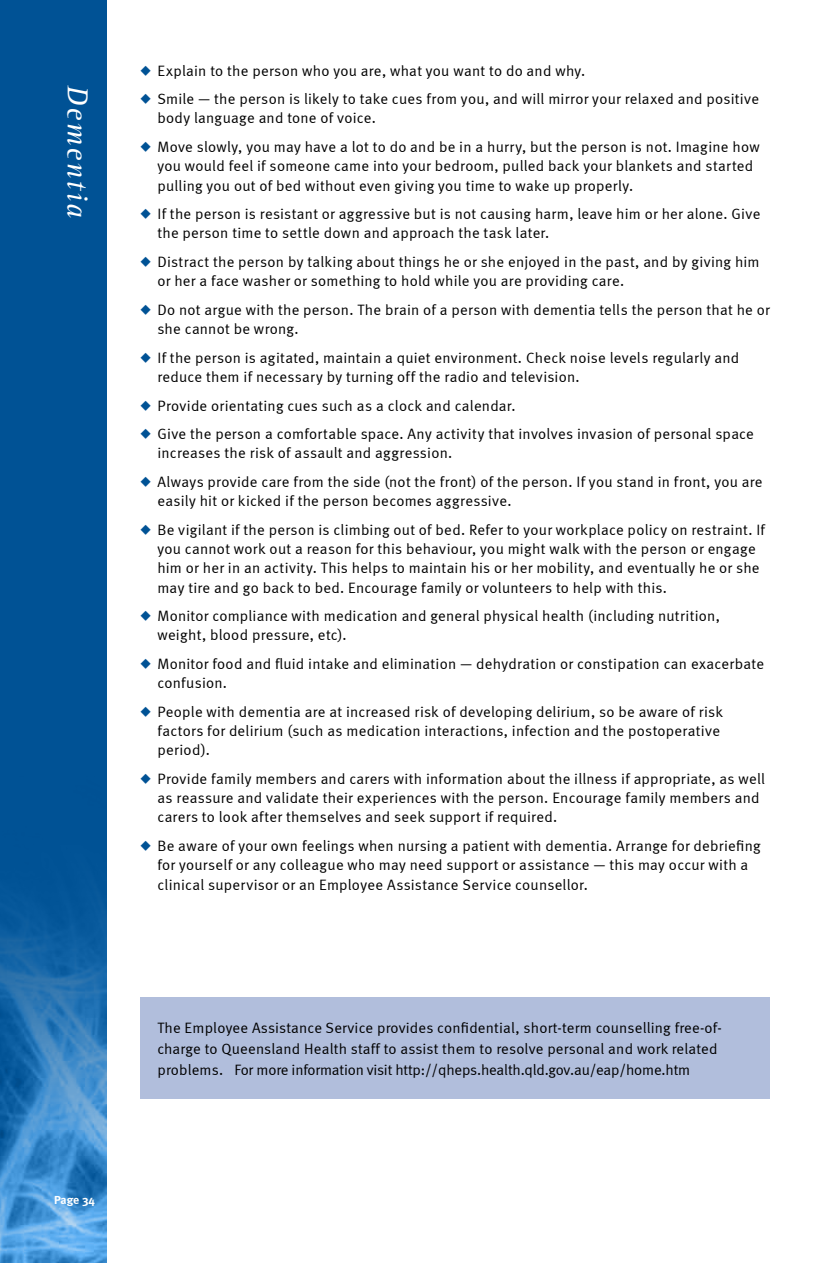
<style>
.page{position:relative;width:834px;height:1263px;background:#fff}
.page>*{position:absolute;margin:0;border:0;box-sizing:border-box;transform-origin:0 0}
.t1{font:italic 29.7px "Agfa Rotis Serif";letter-spacing:.075em;color:#fff}
.t2{font:15px/19.2px "Meta Normal";letter-spacing:.015em;color:#000}
.t3{font:700 12px "Meta";letter-spacing:-.005em;color:#fff}
.s1{color:#005295}
</style>
<div class="page">
<img style="left:0;top:0;width:106px;height:1263px">
<div style="left:140px;top:997px;width:630px;height:102px;background:#b1bedc"></div>
<h1 class="t1" style="left:96px;top:85px;width:134px;rotate:90deg">Dementia</h1>
<p class="t2" style="left:140px;top:61px;width:446px"><span class="s1">◆</span> Explain to the person who you are, what you want to do and why.</p>
<p class="t2" style="left:157px;top:89px;width:603px;text-indent:-17px"><span class="s1">◆</span> Smile — the person is likely to take cues from you, and will mirror your relaxed and positive body language and tone of voice.</p>
<p class="t2" style="left:157px;top:137px;width:603px;text-indent:-17px"><span class="s1">◆</span> Move slowly, you may have a lot to do and be in a hurry, but the person is not. Imagine how you would feel if someone came into your bedroom, pulled back your blankets and started pulling you out of bed without even giving you time to wake up properly.</p>
<p class="t2" style="left:157px;top:204px;width:604px;text-indent:-17px"><span class="s1">◆</span> If the person is resistant or aggressive but is not causing harm, leave him or her alone. Give the person time to settle down and approach the task later.</p>
<p class="t2" style="left:157px;top:252px;width:603px;text-indent:-17px"><span class="s1">◆</span> Distract the person by talking about things he or she enjoyed in the past, and by giving him or her a face washer or something to hold while you are providing care.</p>
<p class="t2" style="left:157px;top:300px;width:614px;text-indent:-17px"><span class="s1">◆</span> Do not argue with the person. The brain of a person with dementia tells the person that he or she cannot be wrong.</p>
<p class="t2" style="left:157px;top:348px;width:583px;text-indent:-17px"><span class="s1">◆</span> If the person is agitated, maintain a quiet environment. Check noise levels regularly and reduce them if necessary by turning off the radio and television.</p>
<p class="t2" style="left:140px;top:396px;width:376px"><span class="s1">◆</span> Provide orientating cues such as a clock and calendar.</p>
<p class="t2" style="left:157px;top:424px;width:598px;text-indent:-17px"><span class="s1">◆</span> Give the person a comfortable space. Any activity that involves invasion of personal space increases the risk of assault and aggression.</p>
<p class="t2" style="left:157px;top:472px;width:606px;text-indent:-17px"><span class="s1">◆</span> Always provide care from the side (not the front) of the person. If you stand in front, you are easily hit or kicked if the person becomes aggressive.</p>
<p class="t2" style="left:157px;top:520px;width:609px;text-indent:-17px"><span class="s1">◆</span> Be vigilant if the person is climbing out of bed. Refer to your workplace policy on restraint. If you cannot work out a reason for this behaviour, you might walk with the person or engage him or her in an activity. This helps to maintain his or her mobility, and eventually he or she may tire and go back to bed. Encourage family or volunteers to help with this.</p>
<p class="t2" style="left:157px;top:606px;width:564px;text-indent:-17px"><span class="s1">◆</span> Monitor compliance with medication and general physical health (including nutrition, weight, blood pressure, etc).</p>
<p class="t2" style="left:157px;top:654px;width:608px;text-indent:-17px"><span class="s1">◆</span> Monitor food and fluid intake and elimination — dehydration or constipation can exacerbate confusion.</p>
<p class="t2" style="left:157px;top:702px;width:567px;text-indent:-17px"><span class="s1">◆</span> People with dementia are at increased risk of developing delirium, so be aware of risk factors for delirium (such as medication interactions, infection and the postoperative period).</p>
<p class="t2" style="left:157px;top:769px;width:609px;text-indent:-17px"><span class="s1">◆</span> Provide family members and carers with information about the illness if appropriate, as well as reassure and validate their experiences with the person. Encourage family members and carers to look after themselves and seek support if required.</p>
<p class="t2" style="left:157px;top:836px;width:604px;text-indent:-17px"><span class="s1">◆</span> Be aware of your own feelings when nursing a patient with dementia. Arrange for debriefing for yourself or any colleague who may need support or assistance — this may occur with a clinical supervisor or an Employee Assistance Service counsellor.</p>
<p class="t3" style="left:54px;top:1193px;width:42px">Page 34</p>
<p class="t2" style="left:157px;top:1017px;width:565px;line-height:21px">The Employee Assistance Service provides confidential, short-term counselling free-of&shy;charge to Queensland Health staff to assist them to resolve personal and work related problems. For more information visit http://qheps.health.qld.gov.au/eap/home.htm</p>
</div>
